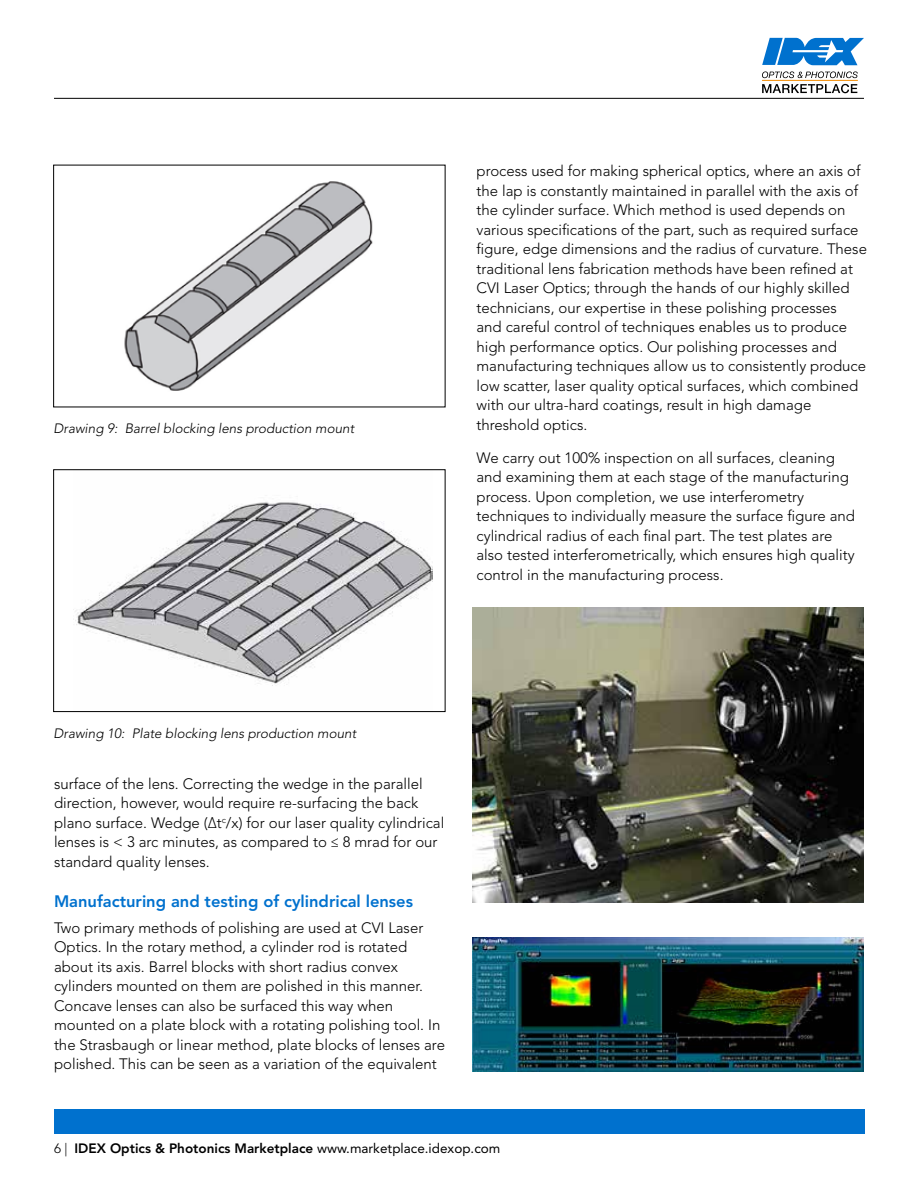
<style>
.page{position:relative;width:918px;height:1188px;background:#fff}
.page>*{position:absolute;margin:0;border:0;box-sizing:border-box;transform-origin:0 0}
.t1{font:800 16.5px "Avenir LT Std";color:#0071ce}
.t2{font:300 15px/19.5px "Avenir LT Std";color:#000}
.t3{font:italic 300 13.5px "Avenir LT Std";color:#000}
.t4{font:800 13.5px "Avenir LT Std";color:#000}
.s1{font-weight:300}
.s2{font-weight:400}
</style>
<div class="page">
<div style="left:54px;top:1110px;width:810px;height:24px;background:#0071ce"></div>
<hr style="left:54px;top:98px;width:810px;height:1px;background:#000">
<svg style="left:762px;top:38px;width:102px;height:27px"></svg>
<hr style="left:762px;top:80px;width:96px;height:1px;background:#f38b00">
<svg style="left:762px;top:71px;width:96px;height:7px"></svg>
<svg style="left:762px;top:84px;width:95px;height:9px"></svg>
<img style="left:472px;top:607px;width:392px;height:296px">
<img style="left:472px;top:937px;width:392px;height:134px">
<img style="left:124px;top:181px;width:249px;height:210px">
<img style="left:73px;top:502px;width:359px;height:184px">
<div style="left:53px;top:469px;width:393px;height:243px;border:1px solid #000"></div>
<p class="t3" style="left:54px;top:420px;width:302px">Drawing 9: Barrel blocking lens production mount</p>
<p class="t2" style="left:477px;top:161px;width:392px">process used for making spherical optics, where an axis of the lap is constantly maintained in parallel with the axis of the cylinder surface. Which method is used depends on various specifications of the part, such as required surface figure, edge dimensions and the radius of curvature. These traditional lens fabrication methods have been refined at CVI Laser Optics; through the hands of our highly skilled technicians, our expertise in these polishing processes<br>and careful control of techniques enables us to produce high performance optics. Our polishing processes and manufacturing techniques allow us to consistently produce low scatter, laser quality optical surfaces, which combined with our ultra-hard coatings, result in high damage threshold optics.</p>
<p class="t2" style="left:477px;top:448px;width:380px">We carry out 100% inspection on all surfaces, cleaning and examining them at each stage of the manufacturing process. Upon completion, we use interferometry techniques to individually measure the surface figure and cylindrical radius of each final part. The test plates are also tested interferometrically, which ensures high quality control in the manufacturing process.</p>
<p class="t3" style="left:54px;top:725px;width:304px">Drawing 10: Plate blocking lens production mount</p>
<p class="t2" style="left:54px;top:774px;width:392px">surface of the lens. Correcting the wedge in the parallel direction, however, would require re-surfacing the back plano surface. Wedge (Δt<sup>c</sup>/x) for our laser quality cylindrical lenses is &lt; 3 arc minutes, as compared to ≤ 8 mrad for our standard quality lenses.</p>
<p class="t1" style="left:54px;top:891px;width:361px">Manufacturing and testing of cylindrical lenses</p>
<p class="t2" style="left:54px;top:918px;width:393px">Two primary methods of polishing are used at CVI Laser Optics. In the rotary method, a cylinder rod is rotated about its axis. Barrel blocks with short radius convex cylinders mounted on them are polished in this manner.<br>Concave lenses can also be surfaced this way when mounted on a plate block with a rotating polishing tool. In the Strasbaugh or linear method, plate blocks of lenses are polished. This can be seen as a variation of the equivalent</p>
<p class="t4" style="left:54px;top:1140px;width:448px"><span class="s1">6 |</span> IDEX Optics &amp; Photonics Marketplace <span class="s2">www.marketplace.idexop.com</span></p>
</div>
